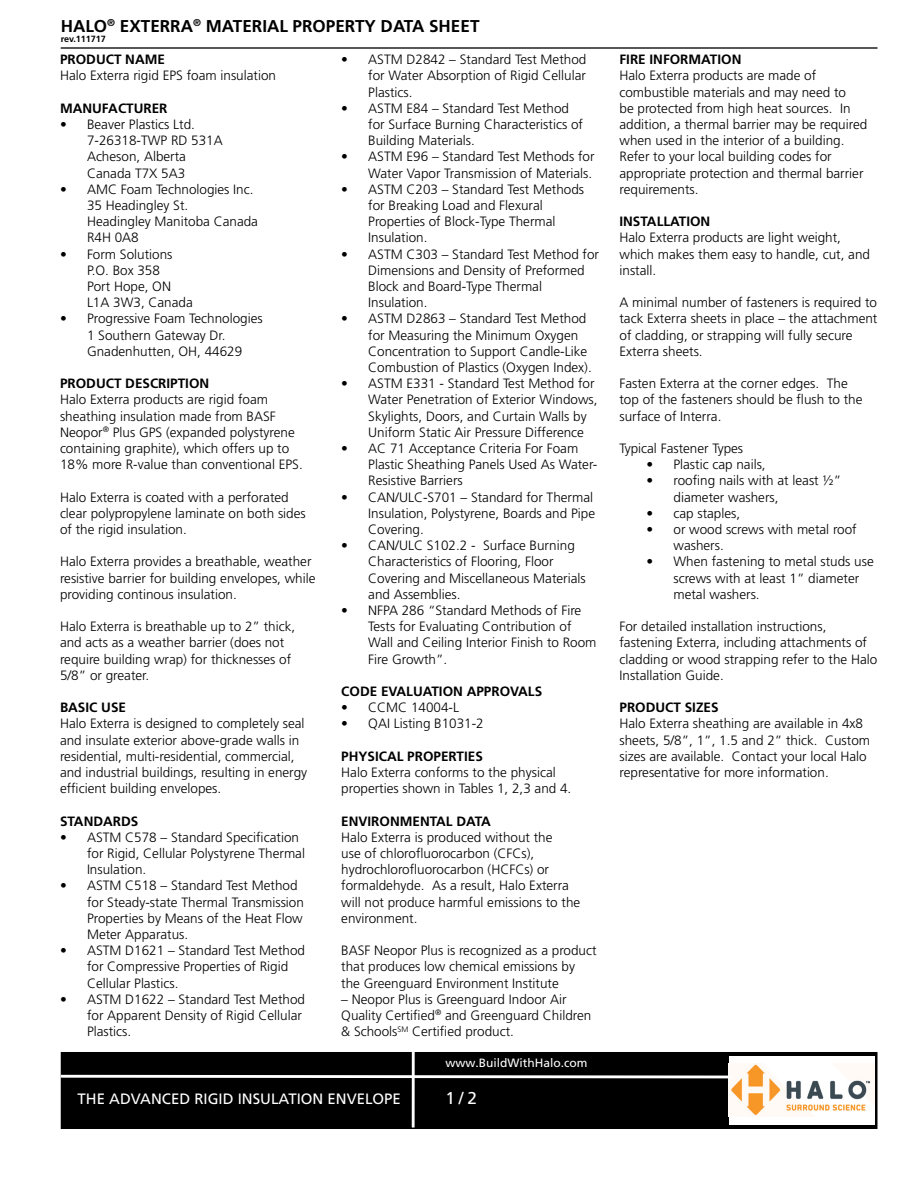
<style>
.page{position:relative;width:918px;height:1188px;background:#fff}
.page>*{position:absolute;margin:0;border:0;box-sizing:border-box;transform-origin:0 0}
.Titel_for_TOC{font:700 17.1px "Frutiger LT Std";color:#000}
.t1{font:17.1px "Frutiger LT Std";color:#fff}
.t2{font:15px "Frutiger LT Std";color:#fff}
.Titel_for_TOC-2{font:300 13.5px/16.2px "Frutiger";color:#000}
.t3{font:700 13.5px "Frutiger LT Std";color:#000}
.t4{font:12px "Frutiger LT Std";color:#fff}
.Titel_for_TOC-3{font:700 9px "Frutiger LT Std";color:#000}
</style>
<div class="page">
<div style="left:61px;top:1052px;width:817px;height:77px;background:#000"></div>
<div style="left:729px;top:1056px;width:145px;height:68px;background:#fff"></div>
<img style="left:731px;top:1064px;width:141px;height:52px">
<svg style="left:60px;top:1073px;width:676px;height:7px"></svg>
<hr style="left:412px;top:1052px;width:3px;height:76px;background:#fff">
<hr style="left:61px;top:47px;width:817px;height:2px;background:#231f20">
<p class="Titel_for_TOC" style="left:61px;top:16px;width:420px">HALO<sup>®</sup> EXTERRA<sup>®</sup> MATERIAL PROPERTY DATA SHEET</p>
<p class="Titel_for_TOC-3" style="left:61px;top:34px;width:47px">rev.111717</p>
<p class="t3" style="left:60px;top:52px;width:107px">PRODUCT NAME</p>
<p class="Titel_for_TOC-2" style="left:60px;top:68px;width:218px">Halo Exterra rigid EPS foam insulation</p>
<p class="t3" style="left:60px;top:100px;width:109px">MANUFACTURER</p>
<p class="Titel_for_TOC-2" style="left:87px;top:116px;width:137px;text-indent:-27px">• Beaver Plastics Ltd.<br>7-26318-TWP RD 531A<br>Acheson, Alberta<br>Canada T7X 5A3</p>
<p class="Titel_for_TOC-2" style="left:87px;top:181px;width:173px;text-indent:-27px">• AMC Foam Technologies Inc.<br>35 Headingley St.<br>Headingley Manitoba Canada<br>R4H 0A8</p>
<p class="Titel_for_TOC-2" style="left:87px;top:246px;width:107px;text-indent:-27px">• Form Solutions<br>P.O. Box 358<br>Port Hope, ON<br>L1A 3W3, Canada</p>
<p class="Titel_for_TOC-2" style="left:87px;top:311px;width:177px;text-indent:-27px">• Progressive Foam Technologies<br>1 Southern Gateway Dr.<br>Gnadenhutten, OH, 44629</p>
<p class="t3" style="left:60px;top:376px;width:151px">PRODUCT DESCRIPTION</p>
<p class="Titel_for_TOC-2" style="left:60px;top:392px;width:244px">Halo Exterra products are rigid foam sheathing insulation made from BASF Neopor<sup>®</sup> Plus GPS (expanded polystyrene containing graphite), which offers up to 18% more R-value than conventional EPS.</p>
<p class="Titel_for_TOC-2" style="left:60px;top:489px;width:247px">Halo Exterra is coated with a perforated clear polypropylene laminate on both sides of the rigid insulation.</p>
<p class="Titel_for_TOC-2" style="left:60px;top:554px;width:257px">Halo Exterra provides a breathable, weather resistive barrier for building envelopes, while providing continous insulation.</p>
<p class="Titel_for_TOC-2" style="left:60px;top:619px;width:237px">Halo Exterra is breathable up to 2” thick, and acts as a weather barrier (does not require building wrap) for thicknesses of 5/8” or greater.</p>
<p class="t3" style="left:60px;top:700px;width:68px">BASIC USE</p>
<p class="Titel_for_TOC-2" style="left:60px;top:716px;width:249px">Halo Exterra is designed to completely seal and insulate exterior above-grade walls in residential, multi-residential, commercial, and industrial buildings, resulting in energy efficient building envelopes.</p>
<p class="t3" style="left:60px;top:813px;width:80px">STANDARDS</p>
<p class="Titel_for_TOC-2" style="left:87px;top:829px;width:220px;text-indent:-27px">• ASTM C578 – Standard Specification for Rigid, Cellular Polystyrene Thermal<br>Insulation.</p>
<p class="Titel_for_TOC-2" style="left:87px;top:878px;width:218px;text-indent:-27px">• ASTM C518 – Standard Test Method for Steady-state Thermal Transmission<br>Properties by Means of the Heat Flow<br>Meter Apparatus.</p>
<p class="Titel_for_TOC-2" style="left:87px;top:943px;width:220px;text-indent:-27px">• ASTM D1621 – Standard Test Method for Compressive Properties of Rigid<br>Cellular Plastics.</p>
<p class="Titel_for_TOC-2" style="left:87px;top:991px;width:220px;text-indent:-27px">• ASTM D1622 – Standard Test Method for Apparent Density of Rigid Cellular<br>Plastics.</p>
<p class="Titel_for_TOC-2" style="left:368px;top:52px;width:220px;text-align:justify;text-indent:-27px">• ASTM D2842 – Standard Test Method for Water Absorption of Rigid Cellular Plastics.</p>
<p class="Titel_for_TOC-2" style="left:368px;top:100px;width:216px;text-indent:-27px">• ASTM E84 – Standard Test Method for Surface Burning Characteristics of<br>Building Materials.</p>
<p class="Titel_for_TOC-2" style="left:341px;top:149px;width:255px;text-align:right">• ASTM E96 – Standard Test Methods for<br>Water Vapor Transmission of Materials.</p>
<p class="Titel_for_TOC-2" style="left:368px;top:181px;width:217px;text-indent:-27px">• ASTM C203 – Standard Test Methods for Breaking Load and Flexural<br>Properties of Block-Type Thermal<br>Insulation.</p>
<p class="Titel_for_TOC-2" style="left:368px;top:246px;width:232px;text-indent:-27px">• ASTM C303 – Standard Test Method for<br>Dimensions and Density of Preformed<br>Block and Board-Type Thermal<br>Insulation.</p>
<p class="Titel_for_TOC-2" style="left:368px;top:311px;width:225px;text-indent:-27px">• ASTM D2863 – Standard Test Method for Measuring the Minimum Oxygen Concentration to Support Candle-Like Combustion of Plastics (Oxygen Index).</p>
<p class="Titel_for_TOC-2" style="left:368px;top:376px;width:231px;text-indent:-27px">• ASTM E331 - Standard Test Method for Water Penetration of Exterior Windows, Skylights, Doors, and Curtain Walls by Uniform Static Air Pressure Difference</p>
<p class="Titel_for_TOC-2" style="left:368px;top:440px;width:231px;text-indent:-27px">• AC 71 Acceptance Criteria For Foam<br>Plastic Sheathing Panels Used As Water-<br>Resistive Barriers</p>
<p class="Titel_for_TOC-2" style="left:368px;top:489px;width:228px;text-indent:-27px">• CAN/ULC-S701 – Standard for Thermal<br>Insulation, Polystyrene, Boards and Pipe<br>Covering.</p>
<p class="Titel_for_TOC-2" style="left:368px;top:538px;width:219px;text-indent:-27px">• CAN/ULC S102.2 - Surface Burning<br>Characteristics of Flooring, Floor<br>Covering and Miscellaneous Materials and Assemblies.</p>
<p class="Titel_for_TOC-2" style="left:368px;top:602px;width:230px;text-indent:-27px">• NFPA 286 “Standard Methods of Fire<br>Tests for Evaluating Contribution of<br>Wall and Ceiling Interior Finish to Room<br>Fire Growth”.</p>
<p class="t3" style="left:341px;top:683px;width:202px">CODE EVALUATION APPROVALS</p>
<p class="Titel_for_TOC-2" style="left:341px;top:700px;width:119px">• CCMC 14004-L</p>
<p class="Titel_for_TOC-2" style="left:341px;top:716px;width:144px">• QAI Listing B1031-2</p>
<p class="t3" style="left:341px;top:748px;width:143px">PHYSICAL PROPERTIES</p>
<p class="Titel_for_TOC-2" style="left:341px;top:764px;width:232px">Halo Exterra conforms to the physical properties shown in Tables 1, 2,3 and 4.</p>
<p class="t3" style="left:341px;top:813px;width:151px">ENVIRONMENTAL DATA</p>
<p class="Titel_for_TOC-2" style="left:341px;top:829px;width:241px">Halo Exterra is produced without the<br>use of chlorofluorocarbon (CFCs), hydrochlorofluorocarbon (HCFCs) or formaldehyde. As a result, Halo Exterra will not produce harmful emissions to the environment.</p>
<p class="Titel_for_TOC-2" style="left:341px;top:943px;width:257px">BASF Neopor Plus is recognized as a product that produces low chemical emissions by the Greenguard Environment Institute</p>
<p class="Titel_for_TOC-2" style="left:341px;top:991px;width:252px">– Neopor Plus is Greenguard Indoor Air<br>Quality Certified<sup>®</sup> and Greenguard Children &amp; Schools<sup>SM</sup> Certified product.</p>
<p class="t4" style="left:446px;top:1056px;width:143px">www.BuildWithHalo.com</p>
<p class="t2" style="left:78px;top:1090px;width:325px">THE ADVANCED RIGID INSULATION ENVELOPE</p>
<p class="t1" style="left:446px;top:1088px;width:33px">1/2</p>
<p class="t3" style="left:619px;top:52px;width:123px">FIRE INFORMATION</p>
<p class="Titel_for_TOC-2" style="left:619px;top:68px;width:249px">Halo Exterra products are made of combustible materials and may need to<br>be protected from high heat sources. In addition, a thermal barrier may be required when used in the interior of a building.<br>Refer to your local building codes for appropriate protection and thermal barrier requirements.</p>
<p class="t3" style="left:619px;top:214px;width:92px">INSTALLATION</p>
<p class="Titel_for_TOC-2" style="left:619px;top:230px;width:252px">Halo Exterra products are light weight, which makes them easy to handle, cut, and install.</p>
<p class="Titel_for_TOC-2" style="left:619px;top:295px;width:259px">A minimal number of fasteners is required to tack Exterra sheets in place – the attachment of cladding, or strapping will fully secure Exterra sheets.</p>
<p class="Titel_for_TOC-2" style="left:619px;top:376px;width:245px">Fasten Exterra at the corner edges. The top of the fasteners should be flush to the surface of Interra.</p>
<p class="Titel_for_TOC-2" style="left:619px;top:440px;width:125px">Typical Fastener Types</p>
<p class="Titel_for_TOC-2" style="left:646px;top:457px;width:121px">• Plastic cap nails,</p>
<p class="Titel_for_TOC-2" style="left:673px;top:473px;width:169px;text-indent:-27px">• roofing nails with at least ½” diameter washers,</p>
<p class="Titel_for_TOC-2" style="left:646px;top:505px;width:95px">• cap staples,</p>
<p class="Titel_for_TOC-2" style="left:673px;top:521px;width:185px;text-indent:-27px">• or wood screws with metal roof washers.</p>
<p class="Titel_for_TOC-2" style="left:673px;top:554px;width:202px;text-indent:-27px">• When fastening to metal studs use screws with at least 1” diameter metal washers.</p>
<p class="Titel_for_TOC-2" style="left:619px;top:619px;width:259px">For detailed installation instructions, fastening Exterra, including attachments of cladding or wood strapping refer to the Halo Installation Guide.</p>
<p class="t3" style="left:619px;top:700px;width:101px">PRODUCT SIZES</p>
<p class="Titel_for_TOC-2" style="left:619px;top:716px;width:252px">Halo Exterra sheathing are available in 4x8 sheets, 5/8”, 1”, 1.5 and 2” thick. Custom sizes are available. Contact your local Halo representative for more information.</p>
</div>
